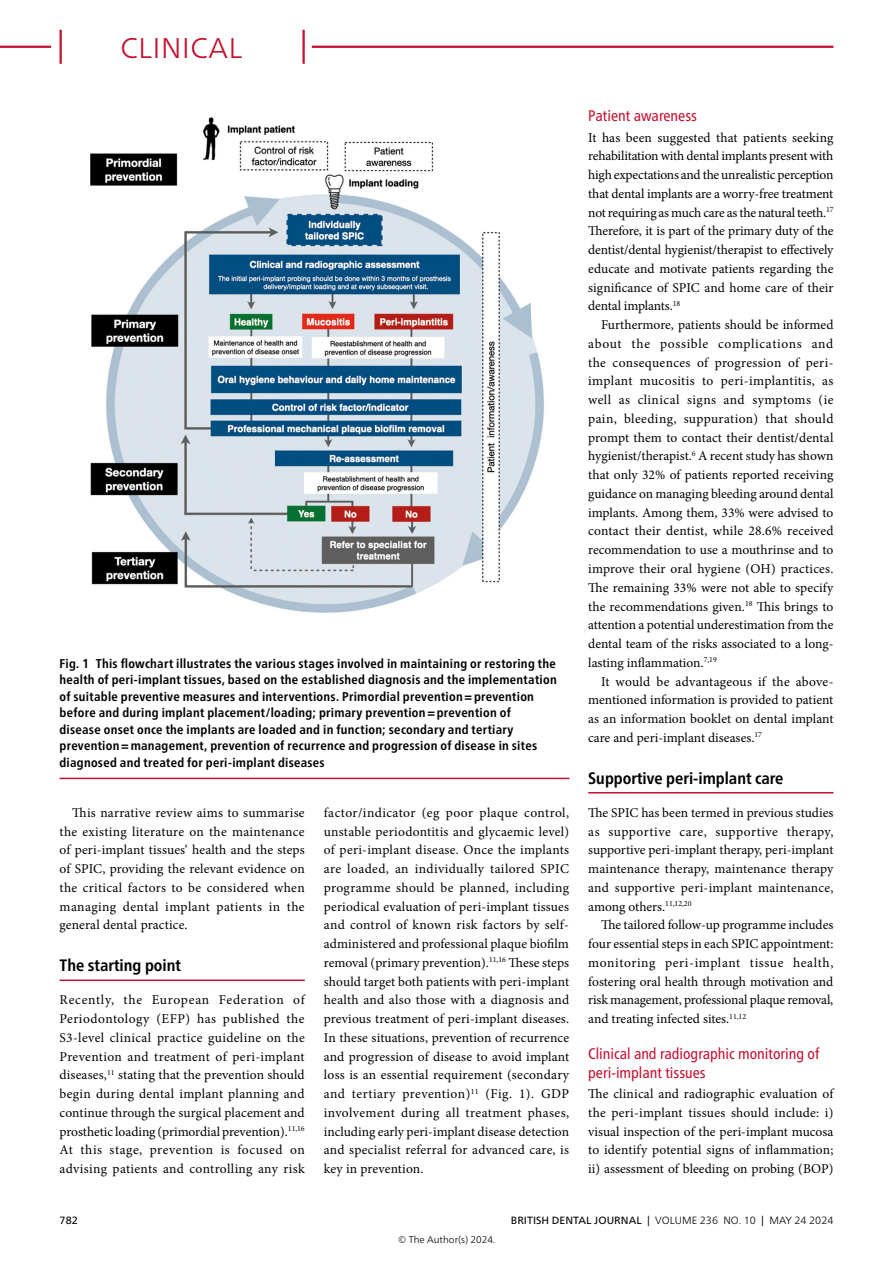
<style>
.page{position:relative;width:893px;height:1263px;background:#fff}
.page>*{position:absolute;margin:0;border:0;box-sizing:border-box;transform-origin:0 0}
.t1{font:300 28.5px "Frutiger Neue LT Pro";letter-spacing:.025em;color:#c31130}
.SectionHeading_1_MSS{font:700 condensed 16.5px "Frutiger Neue LT Pro";color:#000}
.SectionHeading_2_MSS{font:condensed 15.3px/18.8px "Frutiger Neue LT Pro";color:#c31130}
.Para_9pt_justified_1st{font:13.5px/18.8px "Minion Pro";letter-spacing:.01em;color:#000;text-align:justify}
.Para_9pt_justified{font:13.5px/18.8px "Minion Pro";color:#000;text-align:justify}
.Image_Caption_MSS{font:700 condensed 12.75px/16.5px "Frutiger Neue LT Pro";letter-spacing:.02em;color:#000}
.t2{font:300 10.5px "Frutiger Neue LT Pro";letter-spacing:.005em;color:#000}
.t3{font:10.5px "Frutiger Neue LT Pro";color:#000}
.t4{font:300 9.75px "Frutiger Neue LT Pro";color:#000}
.s1{font-weight:400}
</style>
<div class="page">
<hr style="left:60px;top:979px;width:245px;height:2px;background:#c31130">
<hr style="left:588px;top:792px;width:245px;height:1px;background:#c31130">
<img style="left:90px;top:117px;width:454px;height:496px">
<hr style="left:60px;top:778px;width:509px;height:1px;background:#c31130">
<hr style="left:0;top:46px;width:51px;height:2px;background:#c31130">
<hr style="left:312px;top:46px;width:521px;height:2px;background:#c31130">
<hr style="left:60px;top:30px;width:2px;height:34px;background:#c31130">
<hr style="left:302px;top:30px;width:3px;height:34px;background:#c31130">
<h1 class="t1" style="left:120px;top:31px;width:124px">CLINICAL</h1>
<p class="Image_Caption_MSS" style="left:60px;top:655px;width:499px">Fig. 1 This flowchart illustrates the various stages involved in maintaining or restoring the health of peri-implant tissues, based on the established diagnosis and the implementation of suitable preventive measures and interventions. Primordial prevention=prevention before and during implant placement/loading; primary prevention=prevention of<br>disease onset once the implants are loaded and in function; secondary and tertiary prevention=management, prevention of recurrence and progression of disease in sites diagnosed and treated for peri-implant diseases</p>
<p class="Para_9pt_justified" style="left:60px;top:803px;width:247px;text-indent:13px">This narrative review aims to summarise the existing literature on the maintenance of peri-implant tissues‘ health and the steps of SPIC, providing the relevant evidence on the critical factors to be considered when managing dental implant patients in the general dental practice.</p>
<p class="SectionHeading_1_MSS" style="left:60px;top:956px;width:123px">The starting point</p>
<p class="Para_9pt_justified_1st" style="left:60px;top:991px;width:247px">Recently, the European Federation of Periodontology (EFP) has published the S3-level clinical practice guideline on the Prevention and treatment of peri-implant diseases,<sup>11</sup> stating that the prevention should begin during dental implant planning and continue through the surgical placement and prosthetic loading (primordial prevention).<sup>11,16<br></sup>At this stage, prevention is focused on advising patients and controlling any risk</p>
<p class="Para_9pt_justified_1st" style="left:324px;top:803px;width:247px">factor/indicator (eg poor plaque control, unstable periodontitis and glycaemic level) of peri-implant disease. Once the implants are loaded, an individually tailored SPIC programme should be planned, including periodical evaluation of peri-implant tissues and control of known risk factors by self&shy;administered and professional plaque biofilm removal (primary prevention).<sup>11,16</sup> These steps should target both patients with peri-implant health and also those with a diagnosis and previous treatment of peri-implant diseases.<br>In these situations, prevention of recurrence and progression of disease to avoid implant loss is an essential requirement (secondary and tertiary prevention)<sup>11</sup> (Fig. 1). GDP involvement during all treatment phases, including early peri-implant disease detection and specialist referral for advanced care, is key in prevention.</p>
<p class="SectionHeading_2_MSS" style="left:588px;top:107px;width:110px">Patient awareness</p>
<p class="Para_9pt_justified_1st" style="left:588px;top:128px;width:247px">It has been suggested that patients seeking rehabilitation with dental implants present with high expectations and the unrealistic perception that dental implants are a worry-free treatment not requiring as much care as the natural teeth.<sup>17<br></sup>Therefore, it is part of the primary duty of the dentist/dental hygienist/therapist to effectively educate and motivate patients regarding the significance of SPIC and home care of their dental implants.<sup>18</sup></p>
<p class="Para_9pt_justified" style="left:588px;top:316px;width:247px;text-indent:13px">Furthermore, patients should be informed about the possible complications and the consequences of progression of peri&shy;implant mucositis to peri-implantitis, as well as clinical signs and symptoms (ie pain, bleeding, suppuration) that should prompt them to contact their dentist/dental hygienist/therapist.<sup>6</sup> A recent study has shown that only 32% of patients reported receiving guidance on managing bleeding around dental implants. Among them, 33% were advised to contact their dentist, while 28.6% received recommendation to use a mouthrinse and to improve their oral hygiene (OH) practices.<br>The remaining 33% were not able to specify the recommendations given.<sup>18</sup> This brings to attention a potential underestimation from the dental team of the risks associated to a long&shy;lasting inflammation.<sup>7,19</sup></p>
<p class="Para_9pt_justified" style="left:588px;top:672px;width:247px;text-indent:13px">It would be advantageous if the above&shy;mentioned information is provided to patient as an information booklet on dental implant care and peri-implant diseases.<sup>17</sup></p>
<p class="SectionHeading_1_MSS" style="left:588px;top:768px;width:197px">Supportive peri-implant care</p>
<p class="Para_9pt_justified_1st" style="left:588px;top:803px;width:247px">The SPIC has been termed in previous studies as supportive care, supportive therapy, supportive peri-implant therapy, peri-implant maintenance therapy, maintenance therapy and supportive peri-implant maintenance, among others.<sup>11,12,20</sup></p>
<p class="Para_9pt_justified" style="left:588px;top:916px;width:247px;text-indent:13px">The tailored follow-up programme includes four essential steps in each SPIC appointment: monitoring peri-implant tissue health, fostering oral health through motivation and risk management, professional plaque removal, and treating infected sites.<sup>11,12</sup></p>
<p class="SectionHeading_2_MSS" style="left:588px;top:1044px;width:232px">Clinical and radiographic monitoring of peri-implant tissues</p>
<p class="Para_9pt_justified_1st" style="left:588px;top:1084px;width:247px">The clinical and radiographic evaluation of the peri-implant tissues should include: i) visual inspection of the peri-implant mucosa to identify potential signs of inflammation; ii) assessment of bleeding on probing (BOP)</p>
<p class="t3" style="left:60px;top:1214px;width:20px">782</p>
<p class="t2" style="left:511px;top:1214px;width:324px"><span class="s1">BRITISH DENTAL JOURNAL |</span> VOLUME 236 NO. 10 <span class="s1">|</span> May 24 2024</p>
<p class="t4" style="left:398px;top:1234px;width:99px">© The Author(s) 2024.</p>
</div>
